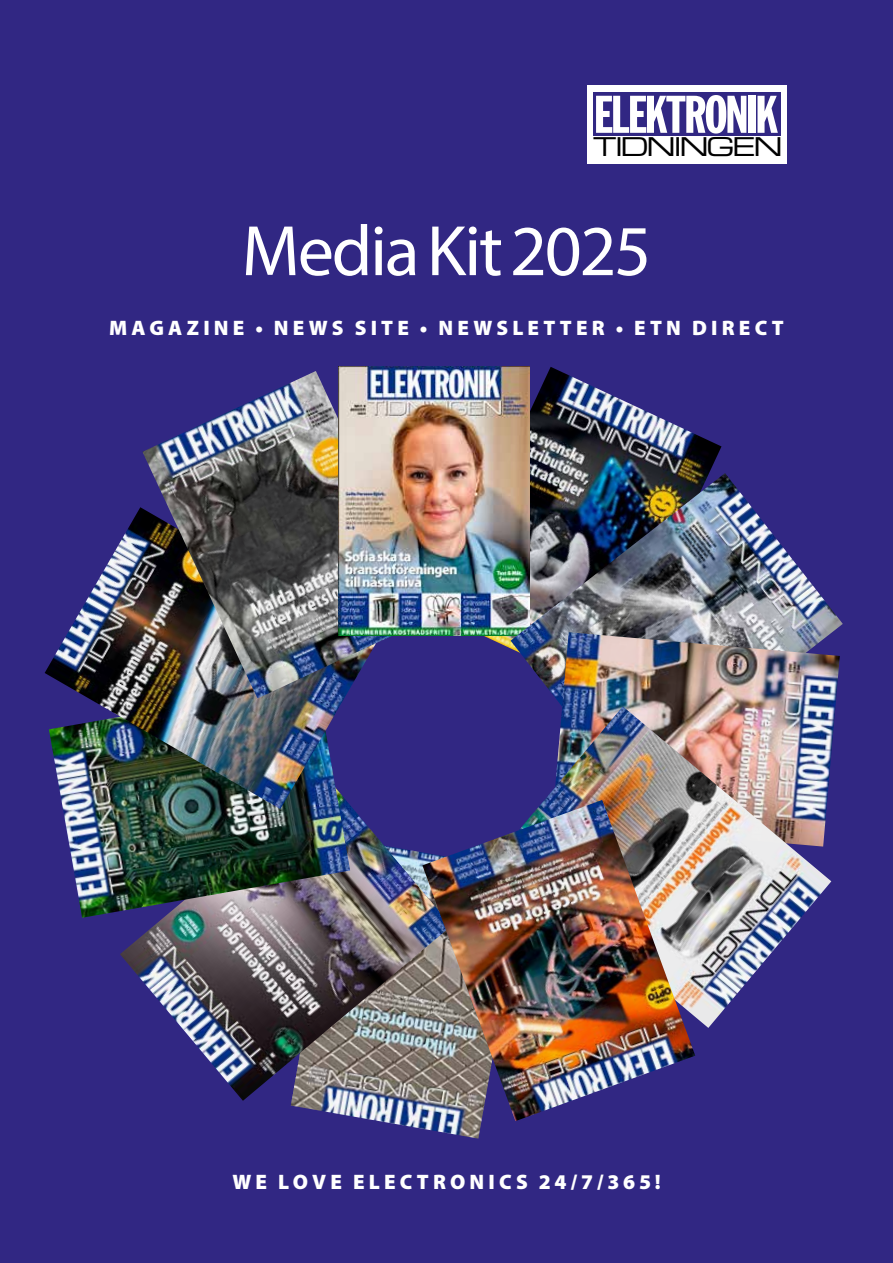
<style>
.page{position:relative;width:893px;height:1263px;background:#312783}
.page>*{position:absolute;margin:0;border:0;box-sizing:border-box;transform-origin:0 0}
.t1{font:72px "Myriad Pro";letter-spacing:-.03em;color:#fff}
.t2{font:52.05px "Franklin Gothic Extra Cond";color:#fff;scale:1.04 1}
.t3{font:26.1px "Eurostile Extended Two";color:#000;scale:1.04 1}
.t4{font:900 21px "Myriad Pro";letter-spacing:.2em;color:#fff}
</style>
<div class="page">
<div style="left:587px;top:85px;width:200px;height:79px;background:#fff"></div>
<div style="left:593px;top:92px;width:187px;height:44px;background:#312783"></div>
<img style="left:291px;top:1101px;width:191px;height:37px">
<img style="left:120px;top:809px;width:302px;height:292px">
<img style="left:63px;top:809px;width:287px;height:109px">
<img style="left:45px;top:507px;width:308px;height:302px">
<img style="left:142px;top:371px;width:249px;height:327px">
<img style="left:484px;top:367px;width:237px;height:282px">
<img style="left:338px;top:367px;width:191px;height:269px">
<img style="left:511px;top:473px;width:332px;height:220px">
<img style="left:552px;top:632px;width:288px;height:123px">
<img style="left:545px;top:706px;width:286px;height:322px">
<img style="left:422px;top:800px;width:273px;height:321px">
<h2 class="t2" style="left:594px;top:87px;width:179px">ELEKTRONIK</h2>
<p class="t3" style="left:593px;top:129px;width:184px">TIDNINGEN</p>
<h1 class="t1" style="left:242px;top:207px;width:411px">Media Kit 2025</h1>
<p class="t4" style="left:109px;top:316px;width:676px">MAGAZINE • NEWS SITE • NEWSLETTER • ETN DIRECT</p>
<p class="t4" style="left:232px;top:1170px;width:430px">WE LOVE ELECTRONICS 24/7/365!</p>
</div>
